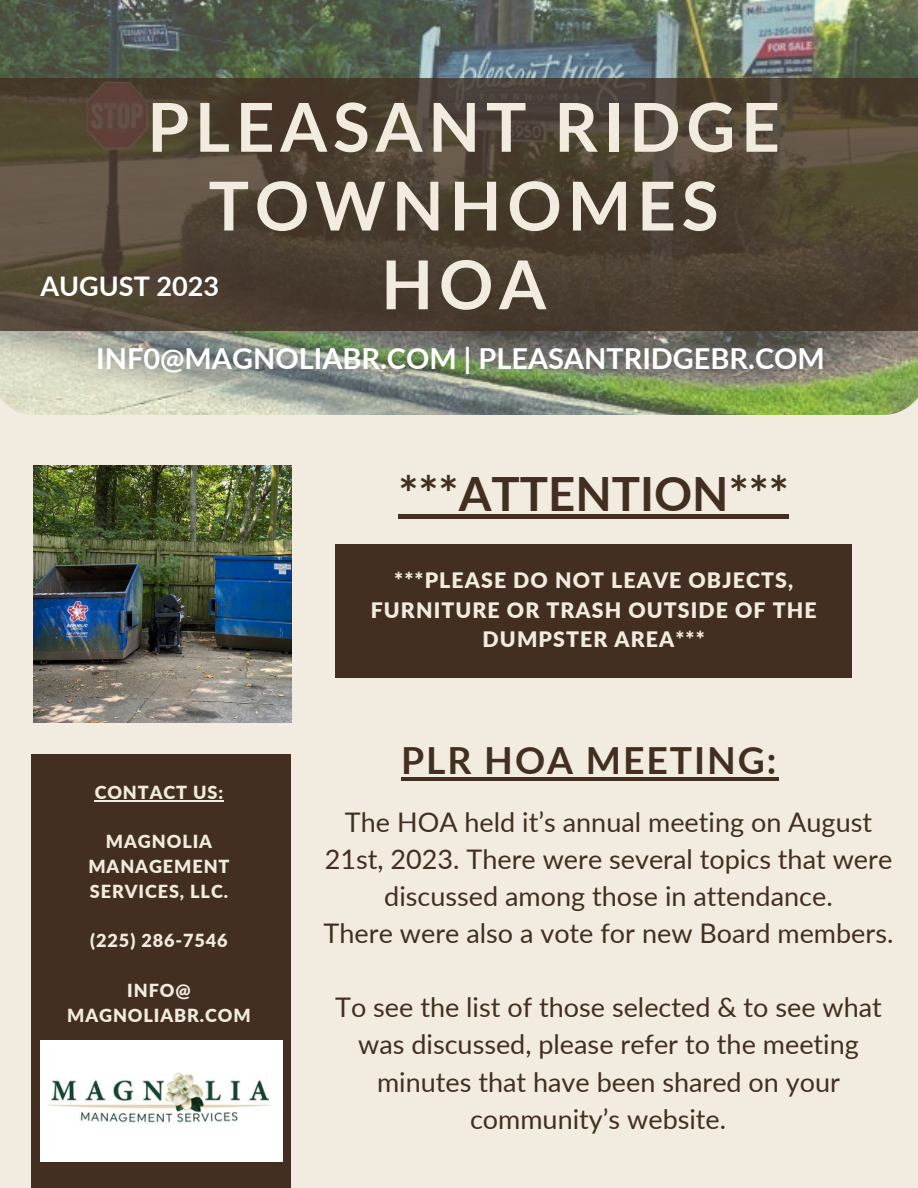
<style>
.page{position:relative;width:918px;height:1188px;background:#f1ecdf}
.page>*{position:absolute;margin:0;border:0;box-sizing:border-box;transform-origin:0 0}
.t1{font:700 67.5px/78.8px "Lato";letter-spacing:.085em;color:#f1ecdf;text-align:center}
.t2{font:700 47.25px "Lato";color:#422f22}
.t3{font:700 37.35px "Lato";letter-spacing:.05em;color:#422f22}
.t4{font:700 28.95px "Lato";color:#fff}
.t5{font:27px/37.2px "Lato";color:#422f22;text-align:center}
.t6{font:700 27px "Lato";color:#fff}
.t7{font:900 21.3px/29.2px "Lato";letter-spacing:.05em;color:#f1ecdf;text-align:center}
.t8{font:900 18px "Lato";letter-spacing:.05em;color:#f1ecdf}
</style>
<div class="page">
<img style="left:0;top:0;width:918px;height:415px">
<svg style="left:0;top:79px;width:918px;height:252px;background:#4f4234"></svg>
<div style="left:335px;top:544px;width:517px;height:133px;background:#422f22"></div>
<div style="left:32px;top:754px;width:259px;height:434px;background:#422f22"></div>
<img style="left:40px;top:1040px;width:242px;height:122px">
<img style="left:33px;top:465px;width:258px;height:258px">
<hr style="left:401px;top:778px;width:378px;height:3px;background:#422f22">
<hr style="left:95px;top:800px;width:129px;height:1px;background:#f1ecdf">
<div style="left:398px;top:514px;width:391px;height:5px;background:#422f22"></div>
<p class="t1" style="left:147px;top:86px;width:634px">PLEASANT RIDGE<br>TOWNHOMES</p>
<p class="t1" style="left:381px;top:244px;width:166px">HOA</p>
<p class="t6" style="left:40px;top:270px;width:180px">AUGUST 2023</p>
<p class="t4" style="left:96px;top:341px;width:730px">INF0@MAGNOLIABR.COM | PLEASANTRIDGEBR.COM</p>
<p class="t2" style="left:398px;top:464px;width:392px">***ATTENTION***</p>
<p class="t7" style="left:371px;top:565px;width:447px">***PLEASE DO NOT LEAVE OBJECTS,<br>FURNITURE OR TRASH OUTSIDE OF THE<br>DUMPSTER AREA***</p>
<p class="t8" style="left:95px;top:781px;width:130px">CONTACT US:</p>
<p class="t8" style="left:106px;top:831px;width:108px">MAGNOLIA</p>
<p class="t8" style="left:88px;top:855px;width:143px">MANAGEMENT</p>
<p class="t8" style="left:90px;top:880px;width:140px">SERVICES, LLC.</p>
<p class="t8" style="left:90px;top:930px;width:139px">(225) 286-7546</p>
<p class="t8" style="left:127px;top:979px;width:65px">INFO@</p>
<p class="t8" style="left:67px;top:1004px;width:185px">MAGNOLIABR.COM</p>
<p class="t3" style="left:401px;top:737px;width:377px">PLR HOA MEETING:</p>
<p class="t5" style="left:325px;top:803px;width:569px">The HOA held it’s annual meeting on August<br>21st, 2023. There were several topics that were discussed among those in attendance.</p>
<p class="t5" style="left:324px;top:914px;width:571px">There were also a vote for new Board members.</p>
<p class="t5" style="left:335px;top:988px;width:548px">To see the list of those selected &amp; to see what</p>
<p class="t5" style="left:358px;top:1025px;width:502px">was discussed, please refer to the meeting</p>
<p class="t5" style="left:377px;top:1063px;width:464px">minutes that have been shared on your</p>
<p class="t5" style="left:470px;top:1100px;width:258px">community’s website.</p>
</div>
